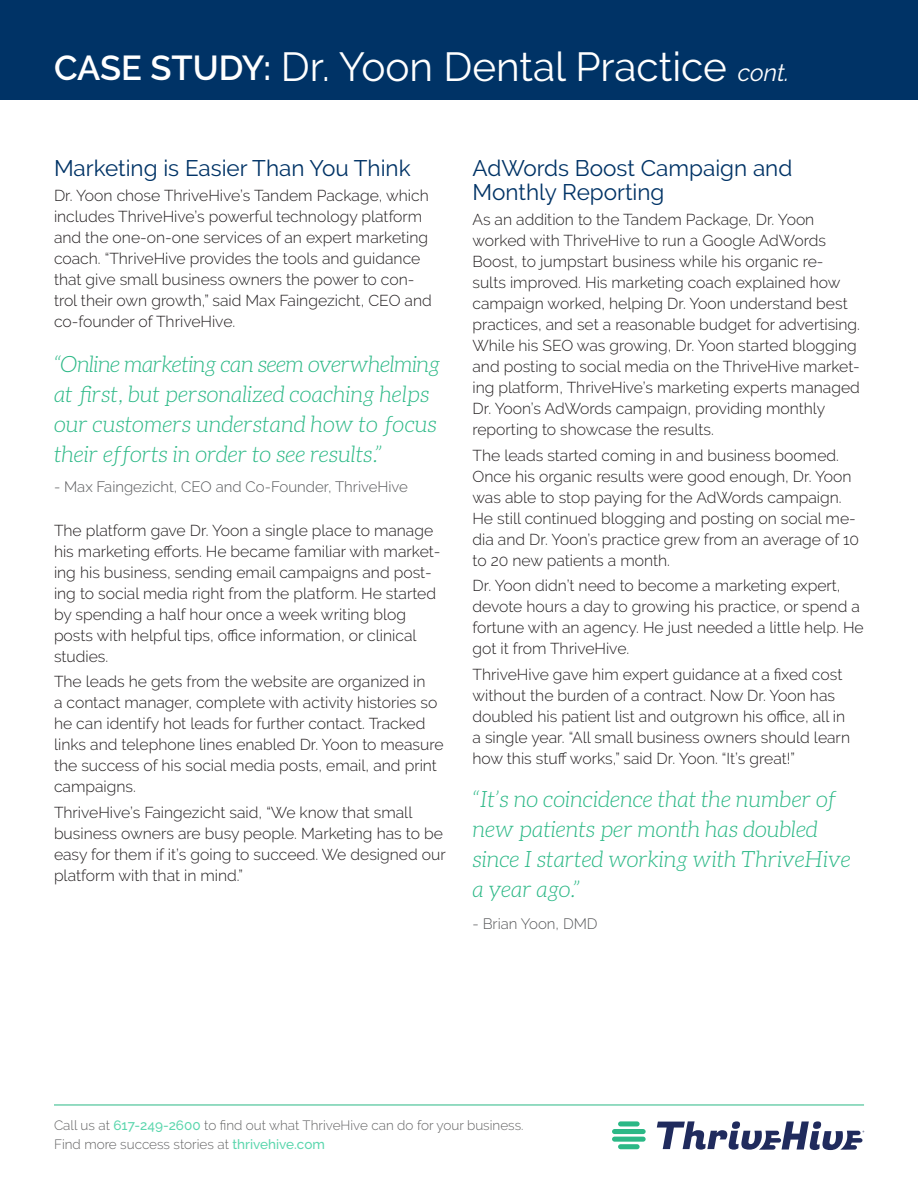
<style>
.page{position:relative;width:918px;height:1188px;background:#fff}
.page>*{position:absolute;margin:0;border:0;box-sizing:border-box;transform-origin:0 0}
.t1{font:40.5px "Raleway";color:#fff}
.t2{font:600 34.5px "Raleway";letter-spacing:-.005em;color:#fff}
.quote{font:italic 300 22.5px/30px "Aleo";color:#2bb886}
.Header2{font:22.5px/24px "Raleway";color:#036}
.body{font:300 15.75px/21px "Raleway";color:#231f20}
.body-2{font:300 15px "Raleway";color:#57585a}
.quote-2{font:300 15px "Raleway";color:#57585a}
.t3{font:300 13.5px/19.5px "Raleway";color:#3e3e3f}
.s1{font-style:italic;font-size:24px}
.s2{font-weight:500;color:#3c9}
</style>
<div class="page">
<div style="left:0;top:0;width:918px;height:100px;background:#036"></div>
<div style="left:618px;top:1121px;width:22px;height:5px;background:#2bb886;border-radius:3px"></div>
<svg style="left:618px;top:1144px;width:22px;height:5px"></svg>
<div style="left:612px;top:1129px;width:34px;height:5px;background:#2bb886;border-radius:3px"></div>
<div style="left:612px;top:1137px;width:34px;height:5px;background:#2bb886;border-radius:3px"></div>
<svg style="left:657px;top:1121px;width:207px;height:29px"></svg>
<hr style="left:54px;top:1105px;width:810px;height:1px;background:#2bb886">
<h2 class="t2" style="left:54px;top:48px;width:219px">CASE STUDY:</h2>
<p class="t1" style="left:281px;top:44px;width:510px">Dr. Yoon Dental Practice <span class="s1">cont.</span></p>
<p class="Header2" style="left:54px;top:156px;width:358px">Marketing is Easier Than You Think</p>
<p class="body" style="left:54px;top:185px;width:379px">Dr. Yoon chose ThriveHive’s Tandem Package, which includes ThriveHive’s powerful technology platform and the one-on-one services of an expert marketing coach. “ThriveHive provides the tools and guidance that give small business owners the power to con&shy;trol their own growth,” said Max Faingezicht, CEO and co-founder of ThriveHive.</p>
<p class="quote" style="left:54px;top:349px;width:388px">“Online marketing can seem overwhelming at first, but personalized coaching helps our customers understand how to focus their efforts in order to see results.”</p>
<p class="body-2" style="left:54px;top:478px;width:356px">- Max Faingezicht, CEO and Co-Founder, ThriveHive</p>
<p class="body" style="left:54px;top:520px;width:388px">The platform gave Dr. Yoon a single place to manage his marketing efforts. He became familiar with market&shy;ing his business, sending email campaigns and post&shy;ing to social media right from the platform. He started by spending a half hour once a week writing blog posts with helpful tips, office information, or clinical studies.</p>
<p class="body" style="left:54px;top:671px;width:391px">The leads he gets from the website are organized in<br>a contact manager, complete with activity histories so he can identify hot leads for further contact. Tracked links and telephone lines enabled Dr. Yoon to measure the success of his social media posts, email, and print campaigns.</p>
<p class="body" style="left:54px;top:802px;width:393px">ThriveHive’s Faingezicht said, “We know that small business owners are busy people. Marketing has to be easy for them if it’s going to succeed. We designed our platform with that in mind.”</p>
<p class="Header2" style="left:472px;top:156px;width:321px">AdWords Boost Campaign and<br>Monthly Reporting</p>
<p class="body" style="left:472px;top:209px;width:389px">As an addition to the Tandem Package, Dr. Yoon worked with ThriveHive to run a Google AdWords Boost, to jumpstart business while his organic re&shy;sults improved. His marketing coach explained how campaign worked, helping Dr. Yoon understand best practices, and set a reasonable budget for advertising.<br>While his SEO was growing, Dr. Yoon started blogging and posting to social media on the ThriveHive market&shy;ing platform, ThriveHive’s marketing experts managed Dr. Yoon’s AdWords campaign, providing monthly reporting to showcase the results.</p>
<p class="body" style="left:472px;top:445px;width:388px">The leads started coming in and business boomed.<br>Once his organic results were good enough, Dr. Yoon was able to stop paying for the AdWords campaign.<br>He still continued blogging and posting on social me&shy;dia and Dr. Yoon’s practice grew from an average of 10 to 20 new patients a month.</p>
<p class="body" style="left:472px;top:575px;width:393px">Dr. Yoon didn’t need to become a marketing expert, devote hours a day to growing his practice, or spend a fortune with an agency. He just needed a little help. He got it from ThriveHive.</p>
<p class="body" style="left:472px;top:664px;width:379px">ThriveHive gave him expert guidance at a fixed cost without the burden of a contract. Now Dr. Yoon has doubled his patient list and outgrown his office, all in a single year. “All small business owners should learn how this stuff works,” said Dr. Yoon. “It’s great!”</p>
<p class="quote" style="left:472px;top:784px;width:380px">“It’s no coincidence that the number of new patients per month has doubled since I started working with ThriveHive a year ago.”</p>
<p class="quote-2" style="left:472px;top:915px;width:127px">- Brian Yoon, DMD</p>
<p class="t3" style="left:54px;top:1115px;width:471px">Call us at <span class="s2">617-249-2600</span> to find out what ThriveHive can do for your business.<br>Find more success stories at <span class="s2">thrivehive.com</span></p>
</div>
